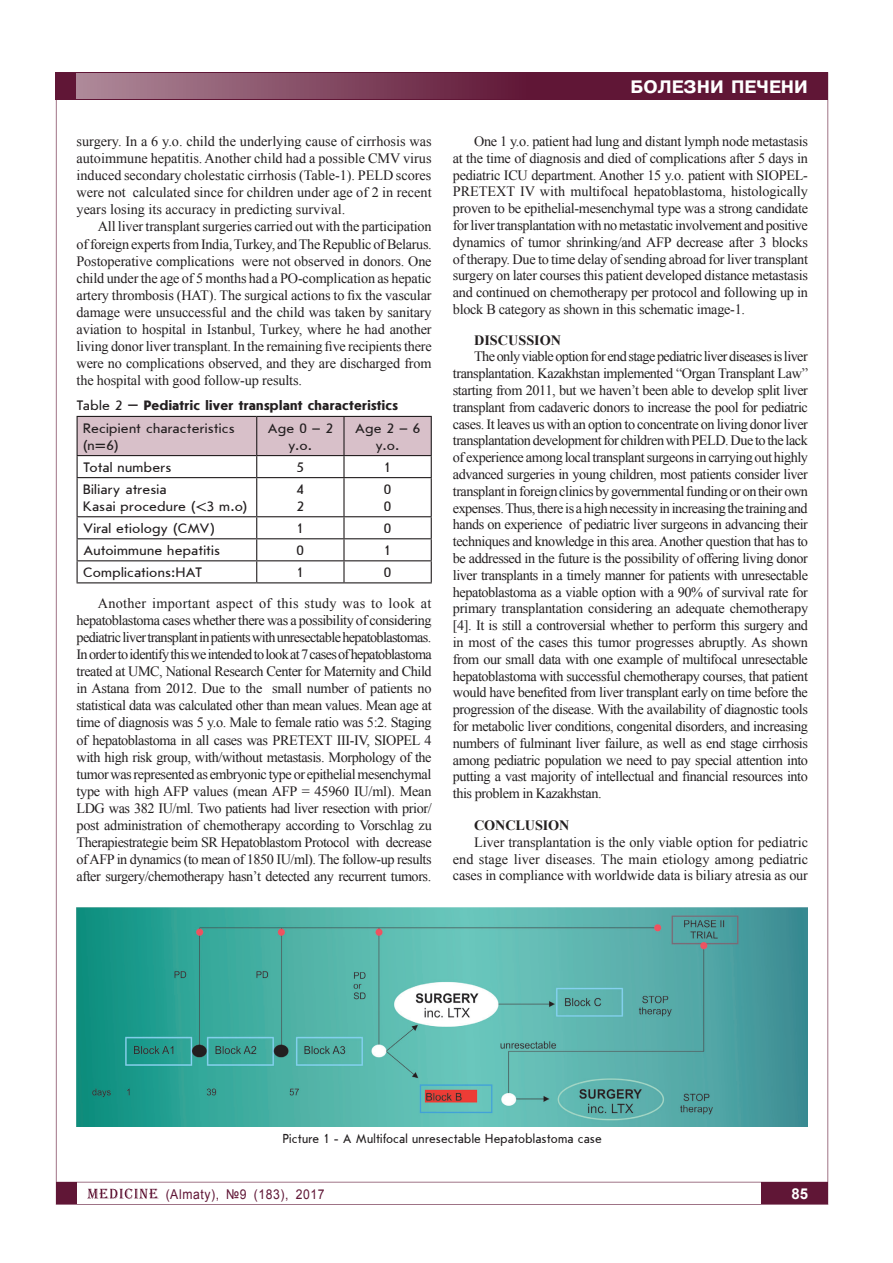
<style>
.page{position:relative;width:893px;height:1263px;background:#fff}
.page>*{position:absolute;margin:0;border:0;box-sizing:border-box;transform-origin:0 0}
.t1{font:700 18px "Pragmatica C";color:#fff}
.t2{font:700 15px "Arial";color:#fff}
.t3{font:14.25px/16.8px "Times New Roman";letter-spacing:-.02em;color:#231f20;text-align:justify}
.t4{font:14.25px/17.1px "Journal Sans";letter-spacing:.01em;color:#231f20}
.t5{font:700 14.25px/22.6px "Journal Sans";letter-spacing:.02em;color:#231f20}
.t6{font:700 14.25px "Times New Roman";letter-spacing:-.01em;color:#231f20}
.t7{font:13.5px "Journal Sans";letter-spacing:.015em;color:#231f20;scale:.9 1}
.t8{font:13.5px "Arial";letter-spacing:.05em;color:#601636;scale:.9 1}
.s1{font-weight:400}
</style>
<div class="page">
<div style="left:761px;top:1182px;width:67px;height:22px;background:#601636"></div>
<div style="left:56px;top:1182px;width:21px;height:22px;background:#601636"></div>
<svg style="left:87px;top:1188px;width:71px;height:11px"></svg>
<hr style="left:56px;top:1182px;width:772px;height:1px;background:#601636">
<div style="left:56px;top:72px;width:772px;height:28px;background:#601636"></div>
<div style="left:77px;top:73px;width:463px;height:26px;background:linear-gradient(to right,#af899a,#5e1434)"></div>
<hr style="left:77px;top:477px;width:180px;height:1px;background:#231f20">
<hr style="left:257px;top:477px;width:87px;height:1px;background:#231f20">
<hr style="left:344px;top:477px;width:88px;height:1px;background:#231f20">
<hr style="left:77px;top:516px;width:180px;height:1px;background:#231f20">
<hr style="left:257px;top:516px;width:87px;height:1px;background:#231f20">
<hr style="left:344px;top:516px;width:88px;height:1px;background:#231f20">
<hr style="left:77px;top:538px;width:180px;height:1px;background:#231f20">
<hr style="left:257px;top:538px;width:87px;height:1px;background:#231f20">
<hr style="left:344px;top:538px;width:88px;height:1px;background:#231f20">
<hr style="left:77px;top:560px;width:180px;height:1px;background:#231f20">
<hr style="left:257px;top:560px;width:87px;height:1px;background:#231f20">
<hr style="left:344px;top:560px;width:88px;height:1px;background:#231f20">
<hr style="left:77px;top:582px;width:180px;height:1px;background:#231f20">
<hr style="left:257px;top:582px;width:87px;height:1px;background:#231f20">
<hr style="left:344px;top:582px;width:88px;height:1px;background:#231f20">
<hr style="left:77px;top:478px;width:1px;height:38px;background:#231f20">
<svg style="left:77px;top:517px;width:1px;height:65px"></svg>
<svg style="left:77px;top:416px;width:355px;height:61px"></svg>
<hr style="left:256px;top:478px;width:1px;height:38px;background:#231f20">
<hr style="left:343px;top:478px;width:2px;height:38px;background:#231f20">
<hr style="left:431px;top:478px;width:1px;height:38px;background:#231f20">
<hr style="left:343px;top:517px;width:2px;height:21px;background:#231f20">
<hr style="left:343px;top:539px;width:2px;height:21px;background:#231f20">
<svg style="left:256px;top:517px;width:1px;height:65px"></svg>
<hr style="left:343px;top:561px;width:2px;height:21px;background:#231f20">
<svg style="left:431px;top:517px;width:1px;height:65px"></svg>
<img style="left:77px;top:908px;width:731px;height:219px">
<p class="t3" style="left:77px;top:132px;width:357px">surgery. In a 6 y.o. child the underlying cause of cirrhosis was autoimmune hepatitis. Another child had a possible CMV virus induced secondary cholestatic cirrhosis (Table-1). PELD scores were not calculated since for children under age of 2 in recent years losing its accuracy in predicting survival.</p>
<p class="t3" style="left:77px;top:218px;width:357px;text-indent:21px">All liver transplant surgeries carried out with the participation of foreign experts from India, Turkey, and The Republic of Belarus.<br>Postoperative complications were not observed in donors. One child under the age of 5 months had a PO-complication as hepatic artery thrombosis (HAT). The surgical actions to fix the vascular damage were unsuccessful and the child was taken by sanitary aviation to hospital in Istanbul, Turkey, where he had another living donor liver transplant. In the remaining five recipients there were no complications observed, and they are discharged from the hospital with good follow-up results.</p>
<p class="t5" style="left:83px;top:394px;width:317px;text-indent:-7px"><span class="s1">Table 2</span> – Pediatric liver transplant characteristics<br><span class="s1">Recipient characteristics</span></p>
<p class="t4" style="left:83px;top:437px;width:37px">(n=6)</p>
<p class="t4" style="left:268px;top:420px;width:67px;text-align:center">Age 0 – 2 y.o.</p>
<p class="t4" style="left:355px;top:420px;width:67px;text-align:center">Age 2 – 6 y.o.</p>
<p class="t4" style="left:83px;top:459px;width:90px">Total numbers</p>
<p class="t4" style="left:297px;top:459px;width:9px">5</p>
<p class="t4" style="left:384px;top:459px;width:9px">1</p>
<p class="t4" style="left:83px;top:481px;width:166px">Biliary atresia<br>Kasai procedure (&lt;3 m.o)</p>
<p class="t4" style="left:297px;top:481px;width:9px">4<br>2</p>
<p class="t4" style="left:384px;top:481px;width:9px">0<br>0</p>
<p class="t4" style="left:83px;top:520px;width:133px">Viral etiology (CMV)</p>
<p class="t4" style="left:297px;top:520px;width:9px">1</p>
<p class="t4" style="left:384px;top:520px;width:9px">0</p>
<p class="t4" style="left:83px;top:542px;width:139px">Autoimmune hepatitis</p>
<p class="t4" style="left:297px;top:542px;width:9px">0</p>
<p class="t4" style="left:384px;top:542px;width:9px">1</p>
<p class="t4" style="left:83px;top:564px;width:121px">Complications:HAT</p>
<p class="t4" style="left:297px;top:564px;width:9px">1</p>
<p class="t4" style="left:384px;top:564px;width:9px">0</p>
<p class="t3" style="left:77px;top:594px;width:357px;text-indent:21px">Another important aspect of this study was to look at hepatoblastoma cases whether there was a possibility of considering pediatric liver transplant in patients with unresectable hepatoblastomas.<br>In order to identify this we intended to look at 7 cases of hepatoblastoma treated at UMC, National Research Center for Maternity and Child in Astana from 2012. Due to the small number of patients no statistical data was calculated other than mean values. Mean age at time of diagnosis was 5 y.o. Male to female ratio was 5:2. Staging of hepatoblastoma in all cases was PRETEXT III-IV, SIOPEL 4 with high risk group, with/without metastasis. Morphology of the tumor was represented as embryonic type or epithelial mesenchymal type with high AFP values (mean AFP = 45960 IU/ml). Mean LDG was 382 IU/ml. Two patients had liver resection with prior/ post administration of chemotherapy according to Vorschlag zu Therapiestrategie beim SR Hepatoblastom Protocol with decrease of AFP in dynamics (to mean of 1850 IU/ml). The follow-up results after surgery/chemotherapy hasn’t detected any recurrent tumors.</p>
<p class="t1" style="left:630px;top:77px;width:176px">БолезнИ печени</p>
<p class="t3" style="left:453px;top:133px;width:357px;text-indent:21px">One 1 y.o. patient had lung and distant lymph node metastasis at the time of diagnosis and died of complications after 5 days in pediatric ICU department. Another 15 y.o. patient with SIOPEL-PRETEXT IV with multifocal hepatoblastoma, histologically proven to be epithelial-mesenchymal type was a strong candidate for liver transplantation with no metastatic involvement and positive dynamics of tumor shrinking/and AFP decrease after 3 blocks of therapy. Due to time delay of sending abroad for liver transplant surgery on later courses this patient developed distance metastasis and continued on chemotherapy per protocol and following up in block B category as shown in this schematic image-1.</p>
<p class="t6" style="left:474px;top:330px;width:44px">DISCUSSION</p>
<p class="t3" style="left:453px;top:348px;width:357px;text-indent:21px">The only viable option for end stage pediatric liver diseases is liver transplantation. Kazakhstan implemented “Organ Transplant Law” starting from 2011, but we haven’t been able to develop split liver transplant from cadaveric donors to increase the pool for pediatric cases. It leaves us with an option to concentrate on living donor liver transplantation development for children with PELD. Due to the lack of experience among local transplant surgeons in carrying out highly advanced surgeries in young children, most patients consider liver transplant in foreign clinics by governmental funding or on their own expenses. Thus, there is a high necessity in increasing the training and hands on experience of pediatric liver surgeons in advancing their techniques and knowledge in this area. Another question that has to be addressed in the future is the possibility of offering living donor liver transplants in a timely manner for patients with unresectable hepatoblastoma as a viable option with a 90% of survival rate for primary transplantation considering an adequate chemotherapy [4]. It is still a controversial whether to perform this surgery and in most of the cases this tumor progresses abruptly. As shown from our small data with one example of multifocal unresectable hepatoblastoma with successful chemotherapy courses, that patient would have benefited from liver transplant early on time before the progression of the disease. With the availability of diagnostic tools for metabolic liver conditions, congenital disorders, and increasing numbers of fulminant liver failure, as well as end stage cirrhosis among pediatric population we need to pay special attention into putting a vast majority of intellectual and financial resources into this problem in Kazakhstan.</p>
<p class="t6" style="left:474px;top:815px;width:97px">CONCLUSION</p>
<p class="t3" style="left:453px;top:833px;width:357px;text-indent:21px">Liver transplantation is the only viable option for pediatric end stage liver diseases. The main etiology among pediatric cases in compliance with worldwide data is biliary atresia as our</p>
<p class="t7" style="left:283px;top:1132px;width:356px">Picture 1 - A Multifocal unresectable Hepatoblastoma case</p>
<p class="t8" style="left:166px;top:1185px;width:178px">(Almaty), №9 (183), 2017</p>
<p class="t2" style="left:791px;top:1183px;width:18px">85</p>
</div>
